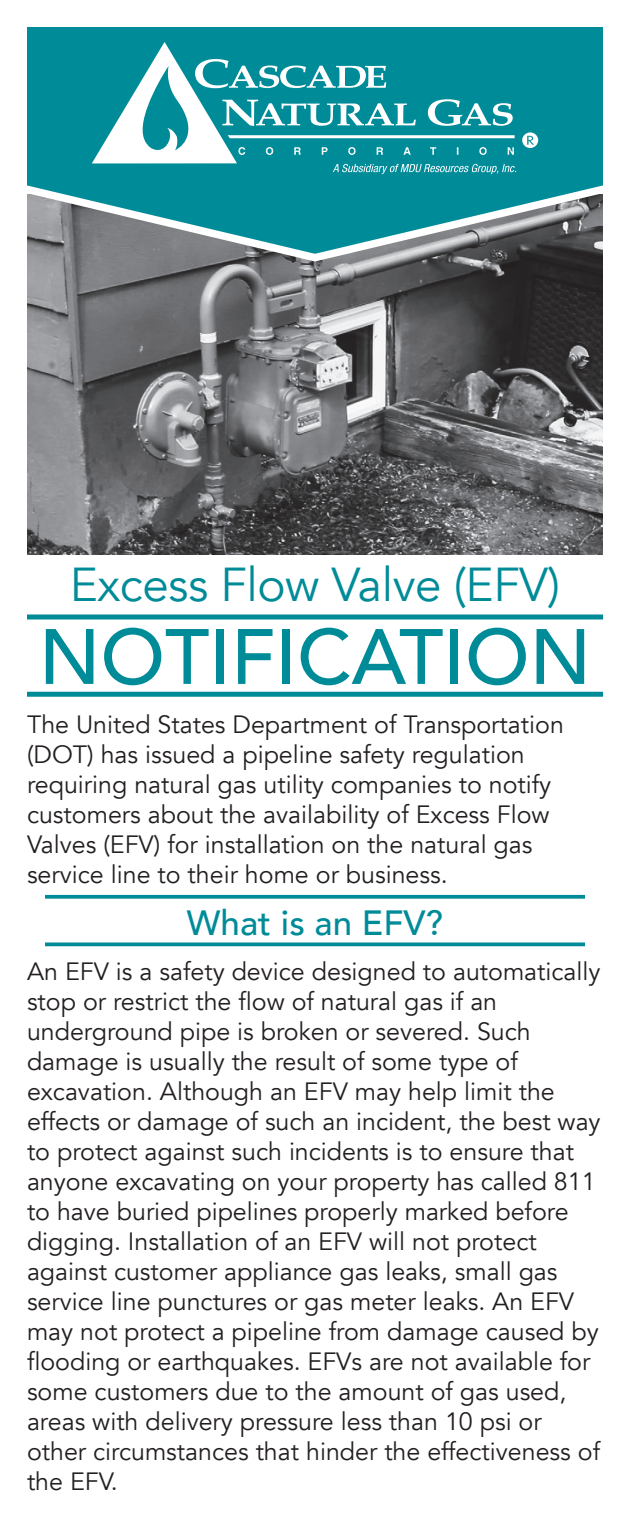
<style>
.page{position:relative;width:630px;height:1530px;background:#fff}
.page>*{position:absolute;margin:0;border:0;box-sizing:border-box;transform-origin:0 0}
.t1{font:500 77.5px "Avenir";color:#008b98}
.t2{font:47.5px "Avenir";letter-spacing:-.01em;color:#008b98}
.t3{font:500 35px "Avenir";color:#008b98}
.t4{font:25px/30px "Avenir";color:#231f20}
</style>
<div class="page">
<img style="left:27px;top:267px;width:576px;height:287px">
<svg style="left:27px;top:27px;width:576px;height:240px;background:#2e8b94"></svg>
<svg style="left:522px;top:132px;width:16px;height:16px"></svg>
<svg style="left:92px;top:42px;width:424px;height:132px"></svg>
<div style="left:27px;top:614px;width:576px;height:5px;background:#008b98"></div>
<div style="left:27px;top:692px;width:576px;height:5px;background:#008b98"></div>
<svg style="left:45px;top:895px;width:540px;height:4px;background:#1494a0"></svg>
<svg style="left:45px;top:942px;width:540px;height:4px;background:#1f99a4"></svg>
<h2 class="t2" style="left:70px;top:557px;width:492px">Excess Flow Valve (EFV)</h2>
<h1 class="t1" style="left:39px;top:590px;width:554px">NOTIFICATION</h1>
<p class="t4" style="left:27px;top:710px;width:538px">The United States Department of Transportation (DOT) has issued a pipeline safety regulation requiring natural gas utility companies to notify customers about the availability of Excess Flow Valves (EFV) for installation on the natural gas service line to their home or business.</p>
<h3 class="t3" style="left:187px;top:893px;width:258px">What is an EFV?</h3>
<p class="t4" style="left:27px;top:957px;width:575px">An EFV is a safety device designed to automatically stop or restrict the flow of natural gas if an underground pipe is broken or severed. Such damage is usually the result of some type of excavation. Although an EFV may help limit the effects or damage of such an incident, the best way to protect against such incidents is to ensure that anyone excavating on your property has called 811 to have buried pipelines properly marked before digging. Installation of an EFV will not protect against customer appliance gas leaks, small gas service line punctures or gas meter leaks. An EFV may not protect a pipeline from damage caused by flooding or earthquakes. EFVs are not available for some customers due to the amount of gas used, areas with delivery pressure less than 10 psi or other circumstances that hinder the effectiveness of the EFV.</p>
</div>
